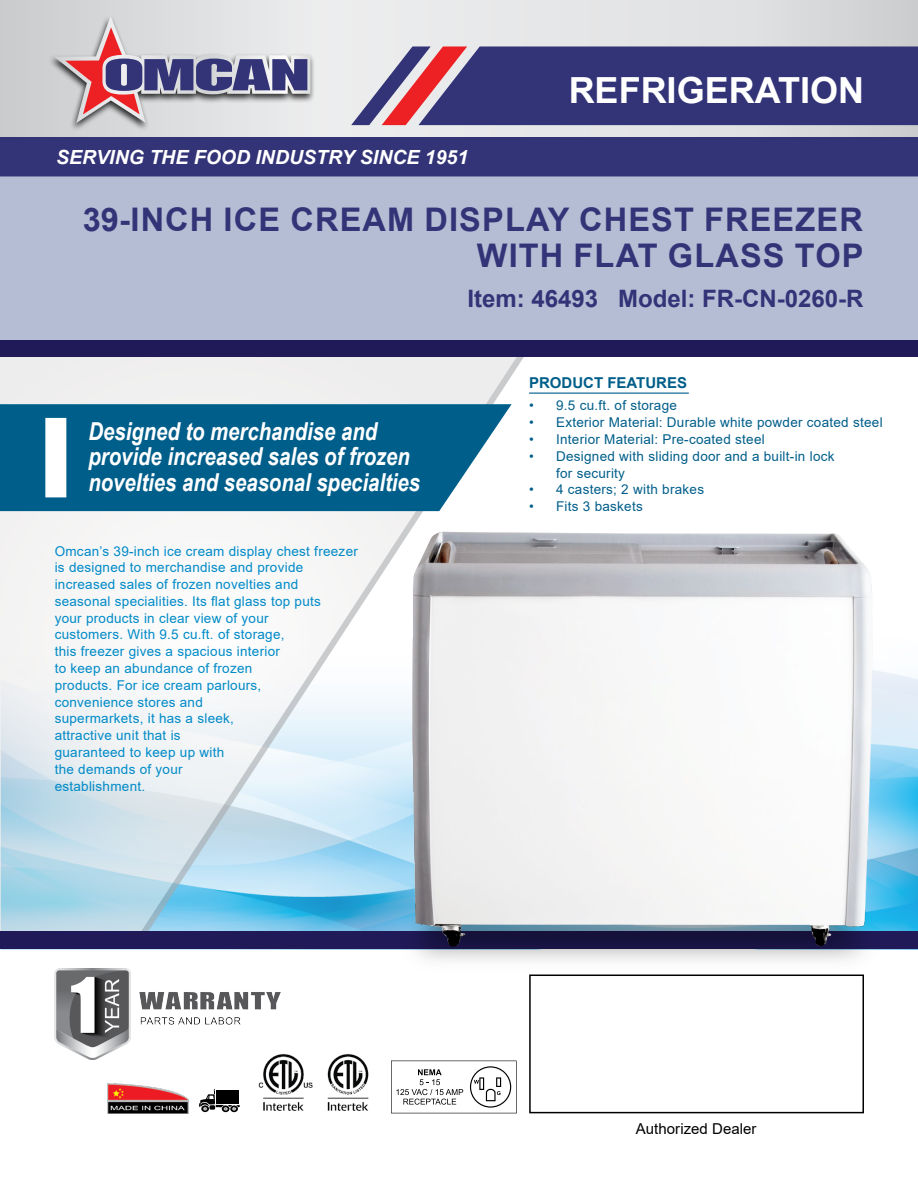
<style>
.page{position:relative;width:918px;height:1188px;background:#fff}
.page>*{position:absolute;margin:0;border:0;box-sizing:border-box;transform-origin:0 0}
.t1{font:700 36px "Arial";color:#fff}
.t2{font:700 32.55px/36px "Arial";letter-spacing:.035em;color:#337}
.t3{font:italic 700 24.75px/25.5px "Arial Narrow";color:#fff}
.t4{font:700 24px "Arial";color:#337}
.t5{font:italic 700 19.5px "Arial";color:#fff}
.t6{font:15px "Arial";letter-spacing:.005em;color:#000}
.t7{font:700 15px "Arial";color:#005e8a}
.t8{font:13.5px/16.8px "Arial";letter-spacing:.02em;color:#008ac8}
.t9{font:13.5px/16.8px "Arial";letter-spacing:.02em;color:#005e8a}
</style>
<div class="page">
<svg style="left:0;top:0;width:918px;height:137px;background:#dedfe0"></svg>
<div style="left:0;top:137px;width:918px;height:39px;background:#337"></div>
<svg style="left:351px;top:46px;width:567px;height:79px;background:#4d457f"></svg>
<div style="left:48px;top:14px;width:268px;height:117px;background:#000;opacity:.8"></div>
<svg style="left:54px;top:16px;width:256px;height:107px;background:#b8adba"></svg>
<svg style="left:0;top:357px;width:539px;height:575px"></svg>
<div style="left:0;top:176px;width:918px;height:165px;background:#b5bdd5"></div>
<div style="left:0;top:341px;width:918px;height:16px;background:#201a58"></div>
<div style="left:0;top:932px;width:918px;height:18px;background:#201a58"></div>
<div style="left:0;top:404px;width:512px;height:107px;background:#005e8a"></div>
<div style="left:45px;top:418px;width:21px;height:79px;background:#fff"></div>
<hr style="left:529px;top:393px;width:160px;height:1px;background:#005e8a">
<img style="left:351px;top:448px;width:567px;height:527px">
<div style="left:529px;top:975px;width:335px;height:138px;border:2px solid #000"></div>
<img style="left:108px;top:1083px;width:80px;height:30px">
<div style="left:222px;top:1105px;width:7px;height:7px;background:#000;border-radius:50%"></div>
<svg style="left:199px;top:1089px;width:41px;height:22px"></svg>
<img style="left:54px;top:968px;width:227px;height:92px">
<img style="left:253px;top:1053px;width:116px;height:58px">
<svg style="left:391px;top:1061px;width:126px;height:52px"></svg>
<h3 class="t5" style="left:56px;top:144px;width:414px">SERVING THE FOOD INDUSTRY SINCE 1951</h3>
<h1 class="t1" style="left:569px;top:65px;width:297px">REFRIGERATION</h1>
<h2 class="t2" style="left:477px;top:202px;width:387px;text-indent:-394px">39-in ch ICE CREAM DISPLAY CH EST FREEZER<br>With Flat</h2>
<h2 class="t2" style="left:668px;top:238px;width:171px">GLASS Top</h2>
<h3 class="t4" style="left:467px;top:282px;width:398px">Item: 46493 Model: FR-CN-0260-R</h3>
<h3 class="t3" style="left:88px;top:417px;width:333px">Designed to merchandise and provide increased sales of frozen novelties and seasonal specialties</h3>
<p class="t8" style="left:55px;top:542px;width:305px">Omcan’s 39-inch ice cream display chest freezer is designed to merchandise and provide increased sales of frozen novelties and<br>seasonal specialities. Its flat glass top puts<br>your products in clear view of your<br>customers. With 9.5 cu.ft. of storage,<br>this freezer gives a spacious interior<br>to keep an abundance of frozen<br>products. For ice cream parlours,<br>convenience stores and<br>supermarkets, it has a sleek,<br>attractive unit that is<br>guaranteed to keep up with<br>the demands of your<br>establishment.</p>
<p class="t7" style="left:529px;top:372px;width:160px">PRODUCT FEATURES</p>
<p class="t9" style="left:529px;top:397px;width:149px">• 9.5 cu.ft. of storage</p>
<p class="t9" style="left:529px;top:414px;width:355px">• Exterior Material: Durable white powder coated steel</p>
<p class="t9" style="left:529px;top:431px;width:237px">• Interior Material: Pre-coated steel</p>
<p class="t9" style="left:556px;top:448px;width:280px;text-indent:-27px">• Designed with sliding door and a built-in lock for security</p>
<p class="t9" style="left:529px;top:481px;width:177px">• 4 casters; 2 with brakes</p>
<p class="t9" style="left:529px;top:498px;width:115px">• Fits 3 baskets</p>
<p class="t6" style="left:636px;top:1119px;width:122px">Authorized Dealer</p>
</div>
